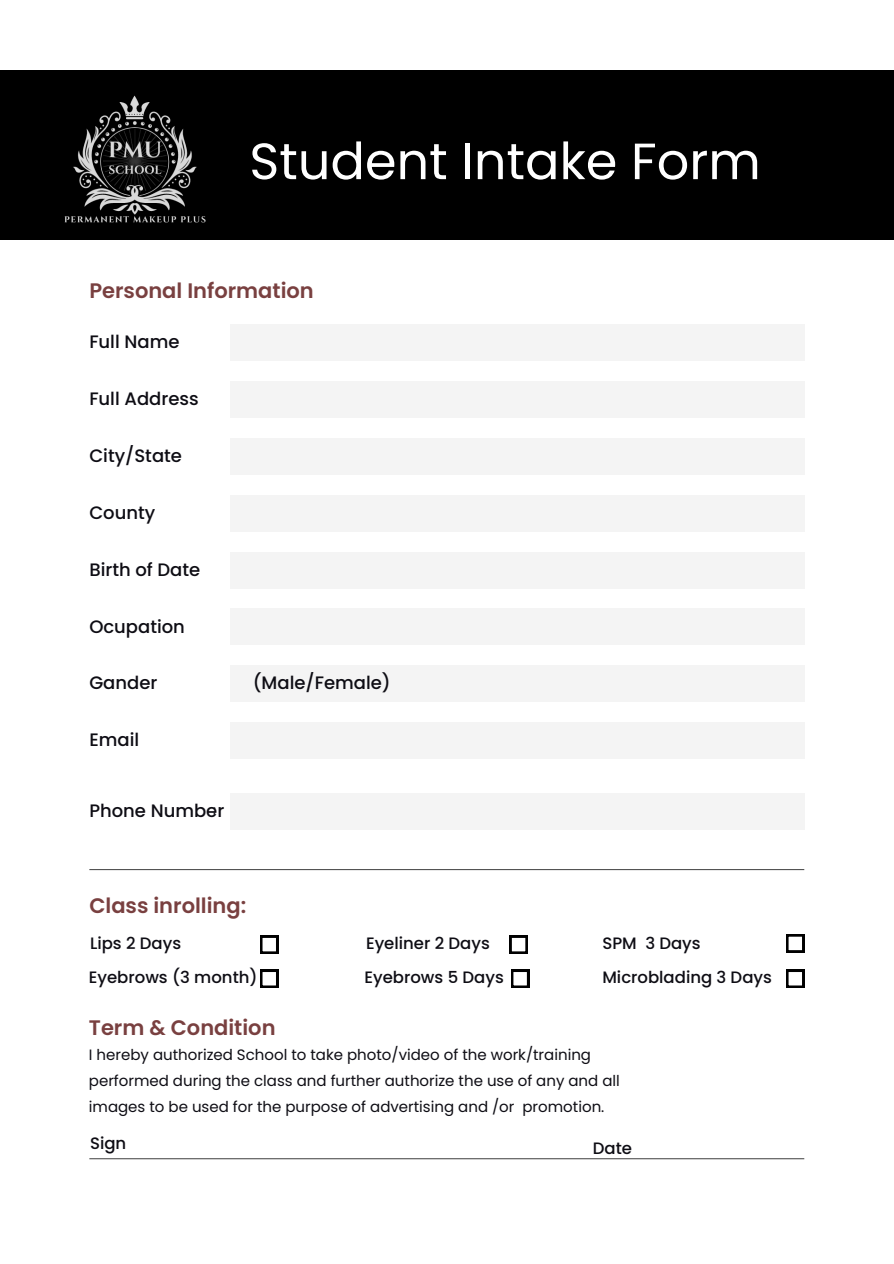
<style>
.page{position:relative;width:894px;height:1264px;background:#fff}
.page>*{position:absolute;margin:0;border:0;box-sizing:border-box;transform-origin:0 0}
.t1{font:51px "Poppins";color:#fff}
.t2{font:600 21px "Poppins";color:#794040}
.t3{font:500 18px "Poppins";color:#0e0d14}
.t4{font:500 16.5px "Poppins";color:#0e0d14}
.t5{font:15px/25.8px "Poppins";color:#0e0d14}
.t6{font:500 12px "Poppins";color:#0e0d14}
</style>
<div class="page">
<div style="left:0;top:70px;width:893px;height:169px;background:#000"></div>
<div style="left:230px;top:324px;width:574px;height:37px;background:#f4f4f4"></div>
<div style="left:230px;top:381px;width:574px;height:37px;background:#f4f4f4"></div>
<div style="left:230px;top:438px;width:574px;height:37px;background:#f4f4f4"></div>
<div style="left:230px;top:495px;width:574px;height:37px;background:#f4f4f4"></div>
<div style="left:230px;top:551px;width:574px;height:37px;background:#f4f4f4"></div>
<div style="left:230px;top:608px;width:574px;height:37px;background:#f4f4f4"></div>
<div style="left:230px;top:665px;width:574px;height:37px;background:#f4f4f4"></div>
<div style="left:230px;top:722px;width:574px;height:37px;background:#f4f4f4"></div>
<div style="left:230px;top:792px;width:574px;height:37px;background:#f4f4f4"></div>
<svg style="left:786px;top:969px;width:18px;height:18px"></svg>
<svg style="left:260px;top:969px;width:18px;height:18px"></svg>
<svg style="left:511px;top:969px;width:18px;height:18px"></svg>
<hr style="left:89px;top:1158px;width:715px;height:1px;background:#545454">
<hr style="left:89px;top:869px;width:715px;height:1px;background:#545454">
<img style="left:17px;top:95px;width:236px;height:145px">
<svg style="left:260px;top:935px;width:18px;height:18px"></svg>
<svg style="left:509px;top:935px;width:18px;height:18px"></svg>
<svg style="left:786px;top:934px;width:18px;height:18px"></svg>
<h3 class="t1" style="left:249px;top:126px;width:513px">Student Intake Form</h3>
<h2 class="t2" style="left:89px;top:276px;width:226px">Personal Information</h2>
<h3 class="t3" style="left:89px;top:329px;width:92px">Full Name</h3>
<h3 class="t3" style="left:89px;top:386px;width:111px">Full Address</h3>
<h3 class="t3" style="left:89px;top:443px;width:94px">City/State</h3>
<p class="t3" style="left:89px;top:500px;width:67px">County</p>
<h2 class="t3" style="left:89px;top:557px;width:112px">Birth of Date</h2>
<h3 class="t3" style="left:89px;top:613px;width:97px">Ocupation</h3>
<h3 class="t3" style="left:89px;top:670px;width:69px">Gander</h3>
<h3 class="t3" style="left:253px;top:670px;width:139px">(Male/Female)</h3>
<h3 class="t3" style="left:89px;top:727px;width:51px">Email</h3>
<h3 class="t3" style="left:89px;top:797px;width:136px">Phone Number</h3>
<h3 class="t6" style="left:213px;top:801px;width:4px">:</h3>
<h3 class="t2" style="left:89px;top:891px;width:158px">Class inrolling:</h3>
<h1 class="t4" style="left:90px;top:931px;width:93px">Lips 2 Days</h1>
<h2 class="t4" style="left:366px;top:931px;width:125px">Eyeliner 2 Days</h2>
<p class="t4" style="left:602px;top:931px;width:100px">SPM 3 Days</p>
<h3 class="t4" style="left:89px;top:965px;width:170px">Eyebrows (3 month)</h3>
<h3 class="t4" style="left:364px;top:965px;width:141px">Eyebrows 5 Days</h3>
<h3 class="t4" style="left:602px;top:965px;width:171px">Microblading 3 Days</h3>
<h3 class="t2" style="left:89px;top:1012px;width:188px">Term &amp; Condition</h3>
<h3 class="t5" style="left:89px;top:1041px;width:532px">I hereby authorized School to take photo/video of the work/training performed during the class and further authorize the use of any and all images to be used for the purpose of advertising and /or promotion.</h3>
<h3 class="t4" style="left:90px;top:1132px;width:38px">Sign</h3>
<h3 class="t4" style="left:592px;top:1136px;width:41px">Date</h3>
</div>
